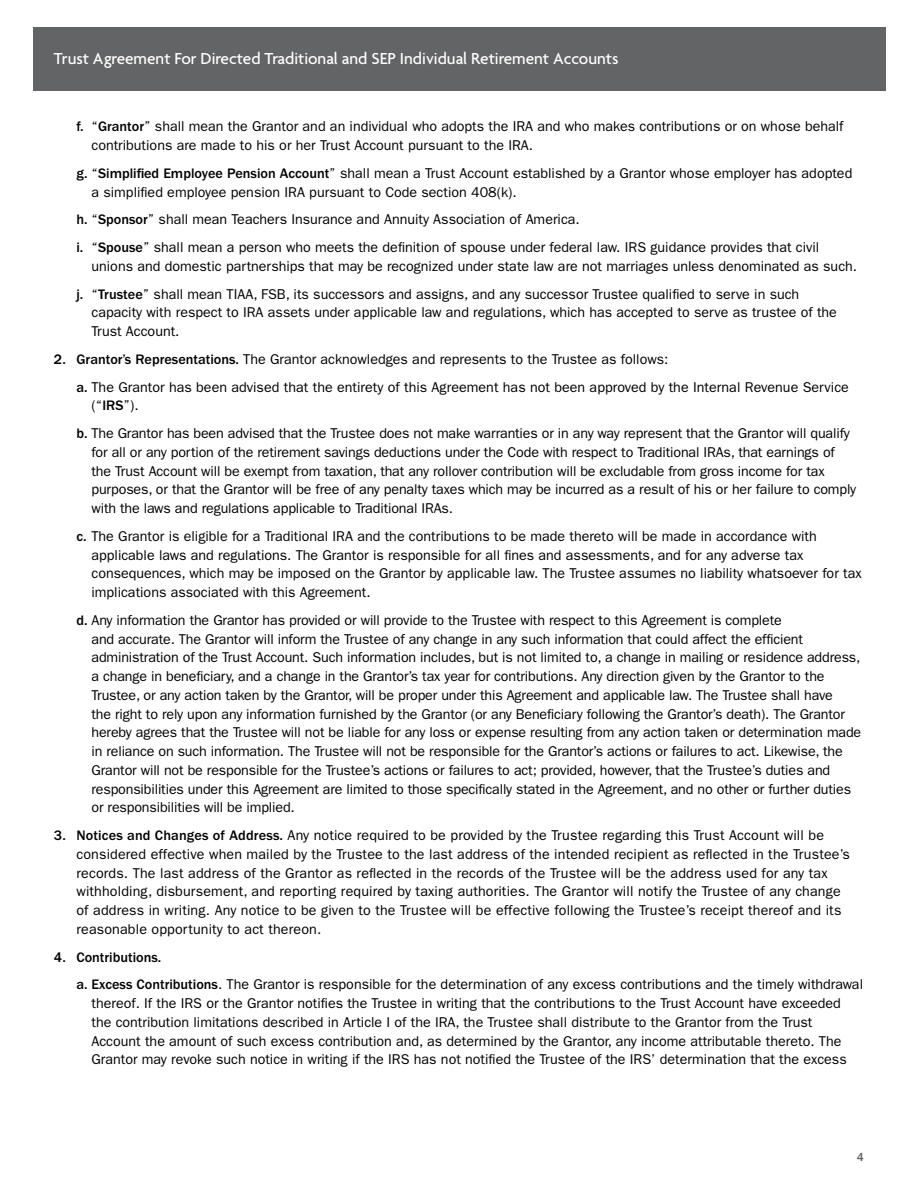
<style>
.page{position:relative;width:918px;height:1188px;background:#fff}
.page>*{position:absolute;margin:0;border:0;box-sizing:border-box;transform-origin:0 0}
.t1{font:500 17.25px "Agenda";color:#fff}
.t2{font:14.25px/18.8px "ITC Franklin Gothic Std";color:#000}
.t3{font:500 12px "ITC Franklin Gothic Std";color:#636466}
.s1{font-weight:500}
</style>
<div class="page">
<div style="left:33px;top:27px;width:852px;height:63px;background:#636466"></div>
<p class="t1" style="left:54px;top:49px;width:566px">Trust Agreement For Directed Traditional and SEP Individual Retirement Accounts</p>
<p class="t2" style="left:91px;top:117px;width:754px;text-indent:-15px"><span class="s1">f.</span> “<span class="s1">Grantor</span>” shall mean the Grantor and an individual who adopts the IRA and who makes contributions or on whose behalf contributions are made to his or her Trust Account pursuant to the IRA.</p>
<p class="t2" style="left:91px;top:164px;width:762px;text-indent:-15px"><span class="s1">g.</span> “<span class="s1">Simplified Employee Pension Account</span>” shall mean a Trust Account established by a Grantor whose employer has adopted a simplified employee pension IRA pursuant to Code section 408(k).</p>
<p class="t2" style="left:76px;top:206px;width:744px;line-height:27.8px"><span class="s1">h.</span> “<span class="s1">Sponsor</span>” shall mean Teachers Insurance and Annuity Association of America.<br><span class="s1">i.</span> “<span class="s1">Spouse</span>” shall mean a person who meets the definition of spouse under federal law. IRS guidance provides that civil</p>
<p class="t2" style="left:76px;top:252px;width:782px;line-height:27.8px;text-indent:15px">unions and domestic partnerships that may be recognized under state law are not marriages unless denominated as such. <span class="s1">j.</span> “<span class="s1">Trustee</span>” shall mean TIAA, FSB, its successors and assigns, and any successor Trustee qualified to serve in such</p>
<p class="t2" style="left:91px;top:303px;width:747px">capacity with respect to IRA assets under applicable law and regulations, which has accepted to serve as trustee of the<br>Trust Account.</p>
<p class="t2" style="left:76px;top:345px;width:774px;line-height:27.8px;text-indent:-23px"><span class="s1">2. Grantor’s Representations.</span> The Grantor acknowledges and represents to the Trustee as follows:<br><span class="s1">a.</span> The Grantor has been advised that the entirety of this Agreement has not been approved by the Internal Revenue Service</p>
<p class="t2" style="left:76px;top:392px;width:775px;line-height:27.8px;text-indent:15px">(“<span class="s1">IRS</span>”).<br><span class="s1">b.</span> The Grantor has been advised that the Trustee does not make warranties or in any way represent that the Grantor will qualify</p>
<p class="t2" style="left:91px;top:443px;width:766px">for all or any portion of the retirement savings deductions under the Code with respect to Traditional IRAs, that earnings of the Trust Account will be exempt from taxation, that any rollover contribution will be excludable from gross income for tax purposes, or that the Grantor will be free of any penalty taxes which may be incurred as a result of his or her failure to comply with the laws and regulations applicable to Traditional IRAs.</p>
<p class="t2" style="left:91px;top:527px;width:772px;text-indent:-15px"><span class="s1">c.</span> The Grantor is eligible for a Traditional IRA and the contributions to be made thereto will be made in accordance with applicable laws and regulations. The Grantor is responsible for all fines and assessments, and for any adverse tax consequences, which may be imposed on the Grantor by applicable law. The Trustee assumes no liability whatsoever for tax implications associated with this Agreement.</p>
<p class="t2" style="left:91px;top:611px;width:771px;text-indent:-15px"><span class="s1">d.</span> Any information the Grantor has provided or will provide to the Trustee with respect to this Agreement is complete<br>and accurate. The Grantor will inform the Trustee of any change in any such information that could affect the efficient administration of the Trust Account. Such information includes, but is not limited to, a change in mailing or residence address, a change in beneficiary, and a change in the Grantor’s tax year for contributions. Any direction given by the Grantor to the Trustee, or any action taken by the Grantor, will be proper under this Agreement and applicable law. The Trustee shall have<br>the right to rely upon any information furnished by the Grantor (or any Beneficiary following the Grantor’s death). The Grantor hereby agrees that the Trustee will not be liable for any loss or expense resulting from any action taken or determination made in reliance on such information. The Trustee will not be responsible for the Grantor’s actions or failures to act. Likewise, the Grantor will not be responsible for the Trustee’s actions or failures to act; provided, however, that the Trustee’s duties and responsibilities under this Agreement are limited to those specifically stated in the Agreement, and no other or further duties or responsibilities will be implied.</p>
<p class="t2" style="left:76px;top:826px;width:775px;text-indent:-23px"><span class="s1">3. Notices and Changes of Address.</span> Any notice required to be provided by the Trustee regarding this Trust Account will be considered effective when mailed by the Trustee to the last address of the intended recipient as reflected in the Trustee’s records. The last address of the Grantor as reflected in the records of the Trustee will be the address used for any tax withholding, disbursement, and reporting required by taxing authorities. The Grantor will notify the Trustee of any change of address in writing. Any notice to be given to the Trustee will be effective following the Trustee’s receipt thereof and its reasonable opportunity to act thereon.</p>
<p class="t2" style="left:76px;top:943px;width:788px;line-height:27.8px;text-indent:-23px"><span class="s1">4. Contributions.<br>a. Excess Contributions</span>. The Grantor is responsible for the determination of any excess contributions and the timely withdrawal</p>
<p class="t2" style="left:91px;top:994px;width:757px">thereof. If the IRS or the Grantor notifies the Trustee in writing that the contributions to the Trust Account have exceeded the contribution limitations described in Article I of the IRA, the Trustee shall distribute to the Grantor from the Trust Account the amount of such excess contribution and, as determined by the Grantor, any income attributable thereto. The Grantor may revoke such notice in writing if the IRS has not notified the Trustee of the IRS’ determination that the excess</p>
<p class="t3" style="left:857px;top:1150px;width:9px">4</p>
</div>
